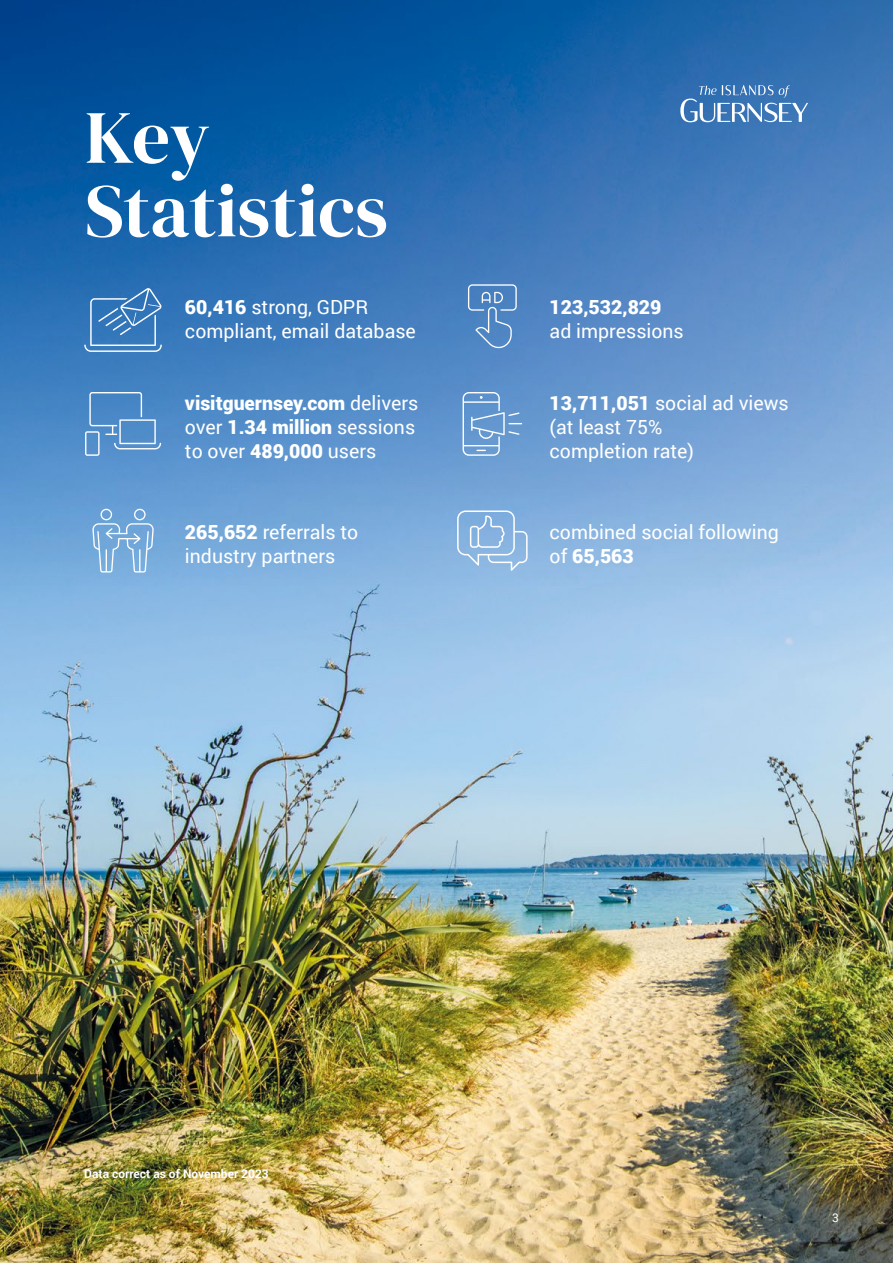
<style>
.page{position:relative;width:893px;height:1263px;background:#fff}
.page>*{position:absolute;margin:0;border:0;box-sizing:border-box;transform-origin:0 0}
.t1{font:75px/73.5px "DM Serif Display";color:#fff}
.t2{font:19.5px/24px "Roboto";color:#fff}
.t3{font:900 19.5px/24px "Roboto";color:#fff}
.t4{font:700 12px "Roboto";color:#fff}
.t5{font:12px "Roboto";color:#fff}
.s1{font-weight:900}
.s2{font-weight:400}
</style>
<div class="page">
<img style="left:0;top:587px;width:893px;height:676px">
<svg style="left:0;top:0;width:893px;height:587px;background:#4480be"></svg>
<svg style="left:84px;top:288px;width:78px;height:64px;background:#4e88c3"></svg>
<svg style="left:85px;top:392px;width:76px;height:64px;background:#6097cd"></svg>
<svg style="left:92px;top:509px;width:62px;height:63px;background:#86b4df"></svg>
<svg style="left:468px;top:284px;width:49px;height:64px;background:#6393c9"></svg>
<svg style="left:463px;top:392px;width:59px;height:64px;background:#79a5d5"></svg>
<svg style="left:680px;top:85px;width:128px;height:37px;background:#5f8fc3"></svg>
<svg style="left:457px;top:510px;width:71px;height:61px;background:#97bde4"></svg>
<h1 class="t1" style="left:85px;top:102px;width:304px">Key<br>Statistics</h1>
<p class="t2" style="left:185px;top:295px;width:232px"><span class="s1">60,416</span> strong, GDPR compliant, email database</p>
<p class="t3" style="left:185px;top:390px;width:235px">visitguernsey.com <span class="s2">delivers over</span> 1.34 million <span class="s2">sessions to over</span> 489,000 <span class="s2">users</span></p>
<p class="t2" style="left:185px;top:519px;width:175px"><span class="s1">265,652</span> referrals to industry partners</p>
<p class="t3" style="left:550px;top:295px;width:113px">123,532,829</p>
<p class="t2" style="left:550px;top:319px;width:136px">ad impressions</p>
<p class="t2" style="left:550px;top:390px;width:241px"><span class="s1">13,711,051</span> social ad views (at least 75%<br>completion rate)</p>
<p class="t2" style="left:550px;top:519px;width:231px">combined social following of <span class="s1">65,563</span></p>
<p class="t4" style="left:84px;top:1165px;width:186px">Data correct as of November 2023</p>
<p class="t5" style="left:832px;top:1209px;width:8px">3</p>
</div>
